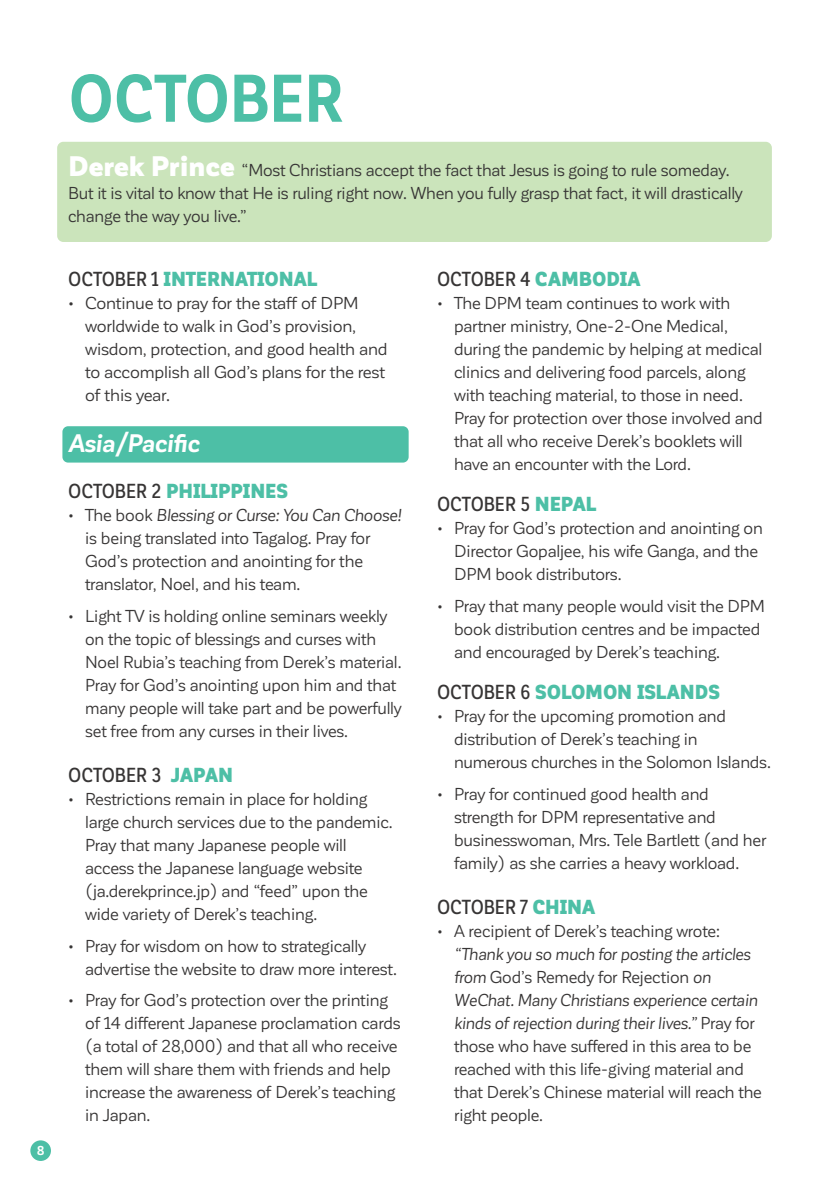
<style>
.page{position:relative;width:840px;height:1191px;background:#fff}
.page>*{position:absolute;margin:0;border:0;box-sizing:border-box;transform-origin:0 0}
.t1{font:700 66.2px "Corporative Sans Alt Cnd";letter-spacing:-.005em;color:#4dbfa6}
.t2{font:italic 700 25px "Corporative Sans";letter-spacing:-.01em;color:#fff}
.t3{font:900 20px "Corporative Sans Alt Cnd";letter-spacing:-.005em;color:#4dbfa6}
.t4{font:500 20px "Corporative Sans Alt Cnd";letter-spacing:-.005em;color:#373535}
.t5{font:17px/23px "Corporative Sans";letter-spacing:-.01em;color:#373535}
.t6{font:700 12.8px "Corporative Sans";color:#fff}
.s1{font-weight:900;font-size:27.8px;color:#fff}
.s2{font-weight:500;color:#373535}
.s3{font-style:italic}
.s4{font-weight:900;color:#4dbfa6}
</style>
<div class="page">
<div style="left:30px;top:1140px;width:21px;height:21px;background:#4dbfa6;border-radius:50%"></div>
<div style="left:57px;top:142px;width:714px;height:100px;background:#cbe4bb;border-radius:6px"></div>
<div style="left:62px;top:426px;width:346px;height:36px;background:#4dbfa6;border-radius:6px"></div>
<p class="t6" style="left:37px;top:1143px;width:9px">8</p>
<h1 class="t1" style="left:68px;top:62px;width:276px">OCTOBER</h1>
<p class="t5" style="left:68px;top:159px;width:676px"><span class="s1">Derek Prince</span> “Most Christians accept the fact that Jesus is going to rule someday.<br>But it is vital to know that He is ruling right now. When you fully grasp that fact, it will drastically change the way you live.”</p>
<p class="t3" style="left:68px;top:267px;width:250px"><span class="s2">OCTOBER 1</span> INTERNATIONAL</p>
<p class="t5" style="left:85px;top:291px;width:304px;text-indent:-17px">• Continue to pray for the staff of DPM worldwide to walk in God’s provision, wisdom, protection, and good health and to accomplish all God’s plans for the rest of this year.</p>
<h2 class="t2" style="left:68px;top:430px;width:133px">Asia/Pacific</h2>
<p class="t3" style="left:68px;top:480px;width:221px"><span class="s2">OCTOBER 2</span> PHILIPPINES</p>
<p class="t5" style="left:85px;top:504px;width:317px;text-indent:-17px">• The book <span class="s3">Blessing or Curse: You Can Choose! </span>is being translated into Tagalog. Pray for God’s protection and anointing for the translator, Noel, and his team.</p>
<p class="t5" style="left:85px;top:604px;width:318px;text-indent:-17px">• Light TV is holding online seminars weekly on the topic of blessings and curses with Noel Rubia’s teaching from Derek’s material.<br>Pray for God’s anointing upon him and that many people will take part and be powerfully set free from any curses in their lives.</p>
<p class="t4" style="left:68px;top:764px;width:166px">OCTOBER 3 <span class="s4">JAPAN</span></p>
<p class="t5" style="left:85px;top:788px;width:309px;text-indent:-17px">• Restrictions remain in place for holding large church services due to the pandemic.<br>Pray that many Japanese people will access the Japanese language website (ja.derekprince.jp) and “feed” upon the wide variety of Derek’s teaching.</p>
<p class="t5" style="left:85px;top:934px;width:313px;text-indent:-17px">• Pray for wisdom on how to strategically advertise the website to draw more interest.</p>
<p class="t5" style="left:85px;top:989px;width:317px;text-indent:-17px">• Pray for God’s protection over the printing of 14 different Japanese proclamation cards (a total of 28,000) and that all who receive them will share them with friends and help increase the awareness of Derek’s teaching in Japan.</p>
<p class="t4" style="left:437px;top:268px;width:205px">OCTOBER 4 <span class="s4">CAMBODIA</span></p>
<p class="t5" style="left:454px;top:291px;width:310px;text-indent:-17px">• The DPM team continues to work with partner ministry, One-2-One Medical, during the pandemic by helping at medical clinics and delivering food parcels, along with teaching material, to those in need.<br>Pray for protection over those involved and that all who receive Derek’s booklets will have an encounter with the Lord.</p>
<p class="t4" style="left:437px;top:493px;width:160px">OCTOBER 5 <span class="s4">NEPAL</span></p>
<p class="t5" style="left:454px;top:517px;width:310px;text-indent:-17px">• Pray for God’s protection and anointing on<br>Director Gopaljee, his wife Ganga, and the<br>DPM book distributors.</p>
<p class="t5" style="left:454px;top:594px;width:312px;text-indent:-17px">• Pray that many people would visit the DPM book distribution centres and be impacted and encouraged by Derek’s teaching.</p>
<p class="t3" style="left:437px;top:681px;width:284px"><span class="s2">OCTOBER 6</span> SOLOMON ISLANDS</p>
<p class="t5" style="left:454px;top:705px;width:318px;text-indent:-17px">• Pray for the upcoming promotion and distribution of Derek’s teaching in numerous churches in the Solomon Islands.</p>
<p class="t5" style="left:454px;top:782px;width:314px;text-indent:-17px">• Pray for continued good health and strength for DPM representative and businesswoman, Mrs. Tele Bartlett (and her family) as she carries a heavy workload.</p>
<p class="t4" style="left:437px;top:896px;width:160px">OCTOBER 7 <span class="s4">CHINA</span></p>
<p class="t5" style="left:437px;top:920px;width:284px">• A recipient of Derek’s teaching wrote:</p>
<p class="t5" style="left:454px;top:943px;width:309px"><span class="s3">“Thank you so much for posting the articles from</span> God’s Remedy for Rejection <span class="s3">on WeChat. Many Christians experience certain kinds of rejection during their lives.”</span> Pray for those who have suffered in this area to be reached with this life-giving material and that Derek’s Chinese material will reach the right people.</p>
</div>
